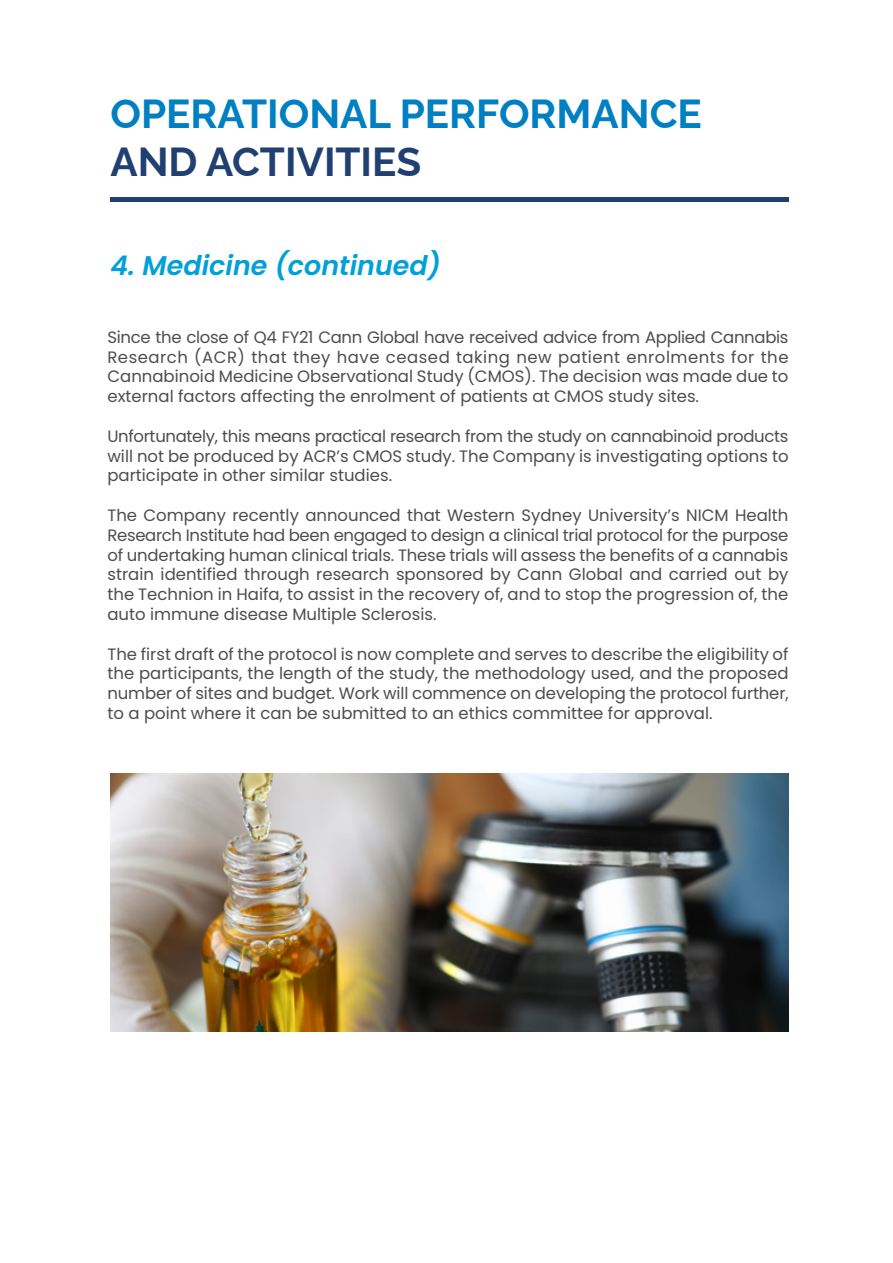
<style>
.page{position:relative;width:893px;height:1263px;background:#fff}
.page>*{position:absolute;margin:0;border:0;box-sizing:border-box;transform-origin:0 0}
.t1{font:700 40.5px "Raleway";color:#0080c2}
.t2{font:700 40.5px "Raleway";color:#214072}
.t3{font:italic 600 27px "Poppins";color:#00a1d8}
.t4{font:16.5px/19.8px "Poppins";color:#4d4d4d;text-align:justify}
</style>
<div class="page">
<hr style="left:110px;top:198px;width:678px;height:4px;background:#214072">
<img style="left:110px;top:774px;width:678px;height:258px">
<h1 class="t1" style="left:110px;top:81px;width:593px">OPERATIONAL PERFORMANCE</h1>
<h1 class="t2" style="left:110px;top:130px;width:312px">AND ACTIVITIES</h1>
<h2 class="t3" style="left:110px;top:250px;width:332px">4. Medicine (continued)</h2>
<p class="t4" style="left:107px;top:327px;width:683px">Since the close of Q4 FY21 Cann Global have received advice from Applied Cannabis Research (ACR) that they have ceased taking new patient enrolments for the Cannabinoid Medicine Observational Study (CMOS). The decision was made due to external factors affecting the enrolment of patients at CMOS study sites.</p>
<p class="t4" style="left:107px;top:426px;width:683px">Unfortunately, this means practical research from the study on cannabinoid products will not be produced by ACR’s CMOS study. The Company is investigating options to participate in other similar studies.</p>
<p class="t4" style="left:107px;top:505px;width:682px">The Company recently announced that Western Sydney University’s NICM Health Research Institute had been engaged to design a clinical trial protocol for the purpose of undertaking human clinical trials. These trials will assess the benefits of a cannabis strain identified through research sponsored by Cann Global and carried out by the Technion in Haifa, to assist in the recovery of, and to stop the progression of, the auto immune disease Multiple Sclerosis.</p>
<p class="t4" style="left:107px;top:644px;width:683px">The first draft of the protocol is now complete and serves to describe the eligibility of the participants, the length of the study, the methodology used, and the proposed number of sites and budget. Work will commence on developing the protocol further, to a point where it can be submitted to an ethics committee for approval.</p>
</div>
